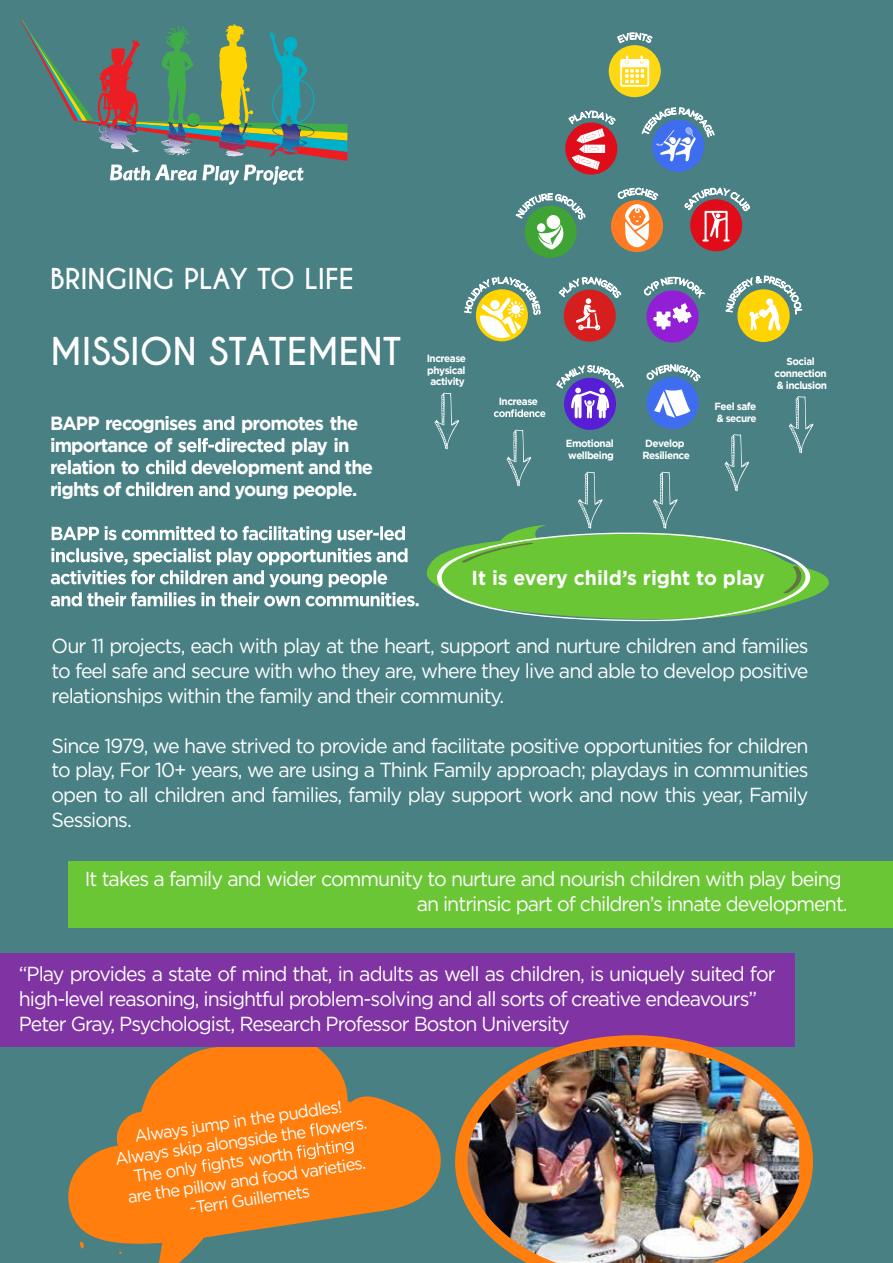
<style>
.page{position:relative;width:893px;height:1263px;background:#498084}
.page>*{position:absolute;margin:0;border:0;box-sizing:border-box;transform-origin:0 0}
.t1{font:700 36px "Caviar Dreams";color:#fff}
.t2{font:700 27px "Caviar Dreams";color:#fff}
.t3{font:20.4px/24.9px "Gotham HTF";letter-spacing:-.05em;color:#fff;text-align:justify;scale:.96 1}
.t4{font:700 20.25px "Gotham";color:#fff;scale:.96 1}
.t5{font:700 19.05px "Gotham";letter-spacing:-.05em;color:#fff;scale:.96 1}
.t6{font:17.1px "Gotham HTF";color:#fff;scale:.96 1}
.t7{font:700 10.35px/12px "Gotham";letter-spacing:-.05em;color:#fff;scale:.96 1}
</style>
<div class="page">
<svg style="left:20px;top:18px;width:327px;height:167px"></svg>
<div style="left:68px;top:861px;width:825px;height:67px;background:#6bc636"></div>
<div style="left:652px;top:120px;width:52px;height:52px;background:#3f6def;border-radius:50%"></div>
<div style="left:525px;top:206px;width:52px;height:52px;background:#3fa435;border-radius:50%"></div>
<div style="left:737px;top:289px;width:53px;height:53px;background:#ffd400;border-radius:50%"></div>
<div style="left:564px;top:290px;width:52px;height:52px;background:#d61e1e;border-radius:50%"></div>
<div style="left:611px;top:200px;width:52px;height:52px;background:#ff7b22;border-radius:50%"></div>
<svg style="left:565px;top:123px;width:52px;height:52px"></svg>
<div style="left:646px;top:290px;width:53px;height:52px;background:#921ed6;border-radius:50%"></div>
<div style="left:609px;top:45px;width:52px;height:52px;background:#ffd815;border-radius:50%"></div>
<svg style="left:620px;top:56px;width:29px;height:31px"></svg>
<div style="left:690px;top:199px;width:52px;height:52px;background:#e00c1a;border-radius:50%"></div>
<svg style="left:68px;top:1047px;width:373px;height:216px;fill:#ff7e0e"></svg>
<svg style="left:324px;top:1111px;width:8px;height:5px"></svg>
<svg style="left:79px;top:1241px;width:5px;height:7px"></svg>
<svg style="left:201px;top:1159px;width:10px;height:13px"></svg>
<svg style="left:297px;top:1123px;width:57px;height:36px;background:#ff8d2b"></svg>
<div style="left:0;top:953px;width:795px;height:94px;background:#8034a3"></div>
<svg style="left:455px;top:1035px;width:358px;height:176px"></svg>
<img style="left:467px;top:1046px;width:332px;height:217px">
<svg style="left:641px;top:107px;width:74px;height:55px"></svg>
<svg style="left:515px;top:193px;width:70px;height:57px"></svg>
<svg style="left:617px;top:187px;width:42px;height:60px"></svg>
<svg style="left:558px;top:276px;width:63px;height:55px"></svg>
<svg style="left:568px;top:110px;width:48px;height:60px"></svg>
<svg style="left:725px;top:275px;width:77px;height:56px"></svg>
<svg style="left:464px;top:276px;width:77px;height:62px"></svg>
<svg style="left:644px;top:277px;width:61px;height:53px"></svg>
<svg style="left:617px;top:32px;width:36px;height:12px"></svg>
<svg style="left:684px;top:187px;width:66px;height:55px"></svg>
<svg style="left:51px;top:364px;width:778px;height:257px"></svg>
<h2 class="t2" style="left:50px;top:263px;width:305px">BRINGING PLAY TO LIFE</h2>
<h1 class="t1" style="left:50px;top:329px;width:353px">MISSION STATEMENT</h1>
<p class="t5" style="left:50px;top:412px;width:172px">BAPP recognises a</p>
<p class="t5" style="left:241px;top:412px;width:124px">promotes the</p>
<p class="t5" style="left:50px;top:434px;width:144px">importance of s</p>
<p class="t5" style="left:230px;top:434px;width:37px">rect</p>
<p class="t5" style="left:291px;top:434px;width:62px">play in</p>
<p class="t5" style="left:50px;top:456px;width:95px">relation to</p>
<p class="t5" style="left:202px;top:456px;width:123px">evelopment a</p>
<p class="t5" style="left:345px;top:456px;width:31px">the</p>
<p class="t5" style="left:50px;top:478px;width:91px">rights of c</p>
<p class="t5" style="left:166px;top:478px;width:9px">r</p>
<p class="t5" style="left:235px;top:478px;width:129px">young people.</p>
<p class="t7" style="left:427px;top:352px;width:42px;text-align:center">Increase physical activity</p>
<p class="t7" style="left:774px;top:355px;width:56px;text-align:center">Social connection &amp; inclusion</p>
<p class="t7" style="left:499px;top:395px;width:42px">Increase</p>
<p class="t7" style="left:566px;top:437px;width:52px">Emotional wellbeing</p>
<p class="t7" style="left:642px;top:437px;width:51px">Develop<br>Resilience</p>
<p class="t7" style="left:714px;top:400px;width:45px">Feel safe &amp; secure</p>
<p class="t4" style="left:471px;top:564px;width:307px">It is every child’s right to play</p>
<p class="t3" style="left:52px;top:633px;width:790px">Our 11 projects, each with play at the heart, support and nurture children and families to feel safe and secure with who they are, where they live and able to develop positive relationships within the family and their community.</p>
<p class="t3" style="left:52px;top:732px;width:790px">Since 1979, we have strived to provide and facilitate positive opportunities for children to play, For 10+ years, we are using a Think Family approach; playdays in communities open to all children and families, family play support work and now this year, Family Sessions.</p>
<p class="t3" style="left:85px;top:866px;width:796px;text-align:right">It takes a family and wider community to nurture and nourish children with play being an intrinsic part of children’s innate development.</p>
<p class="t3" style="left:19px;top:961px;width:790px;text-align:left">“Play provides a state of mind that, in adults as well as children, is uniquely suited for high-level reasoning, insightful problem-solving and all sorts of creative endeavours”<br>Peter Gray, Psychologist, Research Professor Boston University</p>
<p class="t6" style="left:133px;top:1126px;width:220px;rotate:-8deg">Always jump in the puddles!</p>
<p class="t6" style="left:114px;top:1149px;width:266px;rotate:-8deg">Always skip alongside the owers.</p>
<p class="t6" style="left:132px;top:1166px;width:169px;rotate:-8deg">The only ghts worth</p>
<p class="t6" style="left:127px;top:1187px;width:252px;rotate:-8deg">are the pillow and food varieties.</p>
<p class="t6" style="left:188px;top:1198px;width:129px;rotate:-8deg">~Terri Guillemets</p>
</div>
